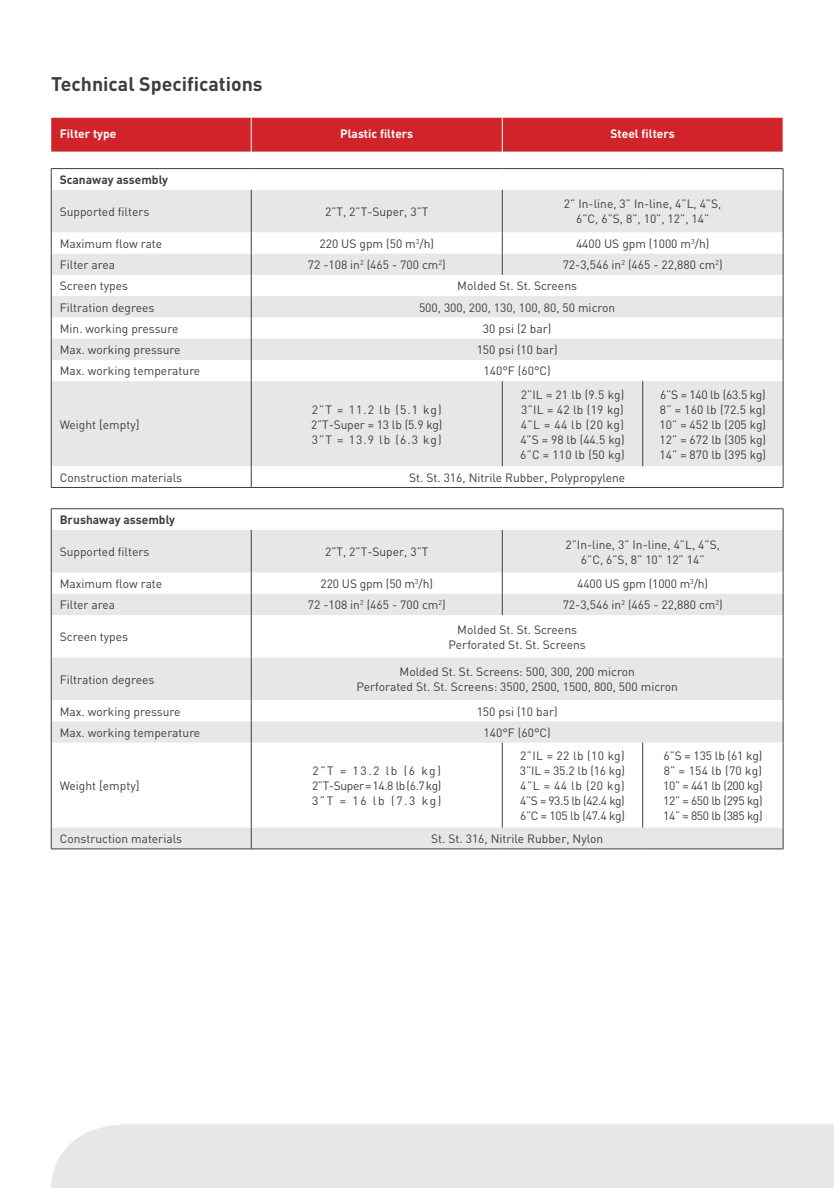
<style>
.page{position:relative;width:834px;height:1188px;background:#fff}
.page>*{position:absolute;margin:0;border:0;box-sizing:border-box;transform-origin:0 0}
.t1{font:700 19.5px "DIN";color:#3e3e3f}
.t2{font:12px/15px "DIN";color:#3e3e3f;text-align:justify}
.t3{font:700 12px "DIN";color:#fff}
.t4{font:700 12px "DIN";color:#3e3e3f}
</style>
<div class="page">
<div style="left:51px;top:1124px;width:782px;height:64px;background:#e6e7e9"></div>
<div style="left:51px;top:118px;width:731px;height:34px;background:#d1232a"></div>
<svg style="left:52px;top:190px;width:730px;height:659px;fill:#e6e7e9"></svg>
<hr style="left:251px;top:118px;width:1px;height:34px;background:#fff">
<hr style="left:502px;top:118px;width:1px;height:34px;background:#fff">
<svg style="left:51px;top:169px;width:1px;height:21px"></svg>
<hr style="left:51px;top:168px;width:200px;height:1px;background:#3e3e3f">
<hr style="left:251px;top:168px;width:251px;height:1px;background:#3e3e3f">
<hr style="left:502px;top:168px;width:140px;height:1px;background:#3e3e3f">
<hr style="left:642px;top:168px;width:141px;height:1px;background:#3e3e3f">
<svg style="left:782px;top:169px;width:1px;height:21px"></svg>
<hr style="left:51px;top:190px;width:1px;height:42px;background:#3e3e3f">
<hr style="left:251px;top:190px;width:1px;height:42px;background:#3e3e3f">
<hr style="left:502px;top:190px;width:1px;height:42px;background:#3e3e3f">
<hr style="left:782px;top:190px;width:1px;height:42px;background:#3e3e3f">
<svg style="left:502px;top:232px;width:1px;height:43px"></svg>
<svg style="left:51px;top:232px;width:1px;height:149px"></svg>
<svg style="left:251px;top:232px;width:1px;height:149px"></svg>
<svg style="left:782px;top:232px;width:1px;height:149px"></svg>
<hr style="left:51px;top:381px;width:1px;height:85px;background:#3e3e3f">
<hr style="left:251px;top:381px;width:1px;height:85px;background:#3e3e3f">
<hr style="left:502px;top:381px;width:1px;height:85px;background:#3e3e3f">
<hr style="left:642px;top:381px;width:1px;height:85px;background:#3e3e3f">
<hr style="left:782px;top:381px;width:1px;height:85px;background:#3e3e3f">
<svg style="left:51px;top:466px;width:1px;height:21px"></svg>
<svg style="left:251px;top:466px;width:1px;height:21px"></svg>
<svg style="left:782px;top:466px;width:1px;height:21px"></svg>
<hr style="left:51px;top:487px;width:200px;height:1px;background:#3e3e3f">
<hr style="left:251px;top:487px;width:251px;height:1px;background:#3e3e3f">
<hr style="left:502px;top:487px;width:140px;height:1px;background:#3e3e3f">
<hr style="left:642px;top:487px;width:141px;height:1px;background:#3e3e3f">
<svg style="left:51px;top:509px;width:1px;height:21px"></svg>
<hr style="left:51px;top:508px;width:200px;height:1px;background:#3e3e3f">
<hr style="left:251px;top:508px;width:251px;height:1px;background:#3e3e3f">
<hr style="left:502px;top:508px;width:140px;height:1px;background:#3e3e3f">
<hr style="left:642px;top:508px;width:141px;height:1px;background:#3e3e3f">
<svg style="left:782px;top:509px;width:1px;height:21px"></svg>
<hr style="left:51px;top:530px;width:1px;height:43px;background:#3e3e3f">
<hr style="left:251px;top:530px;width:1px;height:43px;background:#3e3e3f">
<hr style="left:502px;top:530px;width:1px;height:43px;background:#3e3e3f">
<hr style="left:782px;top:530px;width:1px;height:43px;background:#3e3e3f">
<svg style="left:51px;top:573px;width:1px;height:42px"></svg>
<svg style="left:251px;top:573px;width:1px;height:42px"></svg>
<svg style="left:502px;top:573px;width:1px;height:42px"></svg>
<svg style="left:782px;top:573px;width:1px;height:42px"></svg>
<hr style="left:51px;top:615px;width:1px;height:43px;background:#3e3e3f">
<hr style="left:251px;top:615px;width:1px;height:43px;background:#3e3e3f">
<hr style="left:782px;top:615px;width:1px;height:43px;background:#3e3e3f">
<hr style="left:51px;top:658px;width:1px;height:42px;background:#3e3e3f">
<hr style="left:251px;top:658px;width:1px;height:42px;background:#3e3e3f">
<hr style="left:782px;top:658px;width:1px;height:42px;background:#3e3e3f">
<svg style="left:51px;top:700px;width:1px;height:43px"></svg>
<svg style="left:251px;top:700px;width:1px;height:43px"></svg>
<svg style="left:782px;top:700px;width:1px;height:43px"></svg>
<hr style="left:51px;top:743px;width:1px;height:85px;background:#3e3e3f">
<hr style="left:251px;top:743px;width:1px;height:85px;background:#3e3e3f">
<hr style="left:502px;top:743px;width:1px;height:85px;background:#3e3e3f">
<hr style="left:642px;top:743px;width:1px;height:85px;background:#3e3e3f">
<hr style="left:782px;top:743px;width:1px;height:85px;background:#3e3e3f">
<svg style="left:51px;top:828px;width:1px;height:21px"></svg>
<hr style="left:51px;top:849px;width:200px;height:1px;background:#3e3e3f">
<svg style="left:251px;top:828px;width:1px;height:21px"></svg>
<hr style="left:251px;top:849px;width:251px;height:1px;background:#3e3e3f">
<hr style="left:502px;top:849px;width:140px;height:1px;background:#3e3e3f">
<hr style="left:642px;top:849px;width:141px;height:1px;background:#3e3e3f">
<svg style="left:782px;top:828px;width:1px;height:21px"></svg>
<h1 class="t1" style="left:51px;top:71px;width:213px">Technical Specifications</h1>
<p class="t3" style="left:60px;top:126px;width:58px">Filter type</p>
<p class="t3" style="left:340px;top:126px;width:75px">Plastic filters</p>
<p class="t3" style="left:610px;top:126px;width:66px">Steel filters</p>
<p class="t4" style="left:60px;top:172px;width:110px">Scanaway assembly</p>
<p class="t2" style="left:60px;top:204px;width:91px">Supported filters</p>
<p class="t2" style="left:325px;top:204px;width:105px">2”T, 2”T-Super, 3”T</p>
<p class="t2" style="left:564px;top:196px;width:159px;text-align:center">2” In-line, 3” In-line, 4”L, 4”S,<br>6”C, 6”S, 8”, 10”, 12”, 14”</p>
<p class="t2" style="left:60px;top:236px;width:104px">Maximum flow rate</p>
<p class="t2" style="left:319px;top:236px;width:116px">220 US gpm (50 m<sup>3</sup>/h)</p>
<p class="t2" style="left:576px;top:236px;width:135px">4400 US gpm (1000 m<sup>3</sup>/h)</p>
<p class="t2" style="left:60px;top:257px;width:57px">Filter area</p>
<p class="t2" style="left:308px;top:257px;width:139px">72 -108 in<sup>2</sup> (465 - 700 cm<sup>2</sup>)</p>
<p class="t2" style="left:562px;top:257px;width:161px">72-3,546 in<sup>2</sup> (465 - 22,880 cm<sup>2</sup>)</p>
<p class="t2" style="left:60px;top:278px;width:70px">Screen types</p>
<p class="t2" style="left:457px;top:278px;width:121px">Molded St. St. Screens</p>
<p class="t2" style="left:60px;top:300px;width:96px">Filtration degrees</p>
<p class="t2" style="left:419px;top:300px;width:198px">500, 300, 200, 130, 100, 80, 50 micron</p>
<p class="t2" style="left:60px;top:321px;width:120px">Min. working pressure</p>
<p class="t2" style="left:483px;top:321px;width:70px">30 psi (2 bar)</p>
<p class="t2" style="left:60px;top:342px;width:122px">Max. working pressure</p>
<p class="t2" style="left:476px;top:342px;width:82px">150 psi (10 bar)</p>
<p class="t2" style="left:60px;top:363px;width:142px">Max. working temperature</p>
<p class="t2" style="left:483px;top:363px;width:69px">140°F (60°C)</p>
<p class="t2" style="left:60px;top:417px;width:81px">Weight [empty]</p>
<p class="t2" style="left:311px;top:402px;width:133px">2”T = 11.2 lb (5.1 kg)<br>2”T-Super = 13 lb (5.9 kg)<br>3”T = 13.9 lb (6.3 kg)</p>
<p class="t2" style="left:520px;top:387px;width:106px">2”IL = 21 lb (9.5 kg)<br>3”IL = 42 lb (19 kg)<br>4”L = 44 lb (20 kg)<br>4”S = 98 lb (44.5 kg)<br>6”C = 110 lb (50 kg)</p>
<p class="t2" style="left:659px;top:387px;width:108px">6”S = 140 lb (63.5 kg)<br>8” = 160 lb (72.5 kg)<br>10” = 452 lb (205 kg)<br>12” = 672 lb (305 kg)<br>14” = 870 lb (395 kg)</p>
<p class="t2" style="left:60px;top:470px;width:124px">Construction materials</p>
<p class="t2" style="left:409px;top:470px;width:217px">St. St. 316, Nitrile Rubber, Polypropylene</p>
<p class="t4" style="left:60px;top:512px;width:117px">Brushaway assembly</p>
<p class="t2" style="left:60px;top:544px;width:91px">Supported filters</p>
<p class="t2" style="left:325px;top:544px;width:105px">2”T, 2”T-Super, 3”T</p>
<p class="t2" style="left:565px;top:537px;width:156px;text-align:center">2”In-line, 3” In-line, 4”L, 4”S,<br>6”C, 6”S, 8” 10” 12” 14”</p>
<p class="t2" style="left:60px;top:576px;width:104px">Maximum flow rate</p>
<p class="t2" style="left:320px;top:576px;width:114px">220 US gpm (50 m<sup>3</sup>/h)</p>
<p class="t2" style="left:577px;top:576px;width:132px">4400 US gpm (1000 m<sup>3</sup>/h)</p>
<p class="t2" style="left:60px;top:597px;width:57px">Filter area</p>
<p class="t2" style="left:308px;top:597px;width:139px">72 -108 in<sup>2</sup> (465 - 700 cm<sup>2</sup>)</p>
<p class="t2" style="left:562px;top:597px;width:161px">72-3,546 in<sup>2</sup> (465 - 22,880 cm<sup>2</sup>)</p>
<p class="t2" style="left:60px;top:629px;width:70px">Screen types</p>
<p class="t2" style="left:448px;top:622px;width:139px;text-align:center">Molded St. St. Screens<br>Perforated St. St. Screens</p>
<p class="t2" style="left:60px;top:672px;width:96px">Filtration degrees</p>
<p class="t2" style="left:356px;top:664px;width:323px;text-align:center">Molded St. St. Screens: 500, 300, 200 micron<br>Perforated St. St. Screens: 3500, 2500, 1500, 800, 500 micron</p>
<p class="t2" style="left:60px;top:704px;width:122px">Max. working pressure</p>
<p class="t2" style="left:476px;top:704px;width:82px">150 psi (10 bar)</p>
<p class="t2" style="left:60px;top:725px;width:142px">Max. working temperature</p>
<p class="t2" style="left:483px;top:725px;width:69px">140°F (60°C)</p>
<p class="t2" style="left:60px;top:778px;width:81px">Weight [empty]</p>
<p class="t2" style="left:312px;top:763px;width:131px">2”T = 13.2 lb (6 kg)<br>2”T-Super = 14.8 lb (6.7 kg)<br>3”T = 16 lb (7.3 kg)</p>
<p class="t2" style="left:520px;top:748px;width:106px">2”IL = 22 lb (10 kg)<br>3”IL = 35.2 lb (16 kg)<br>4”L = 44 lb (20 kg)<br>4”S = 93.5 lb (42.4 kg)<br>6”C = 105 lb (47.4 kg)</p>
<p class="t2" style="left:663px;top:748px;width:101px">6”S = 135 lb (61 kg)<br>8” = 154 lb (70 kg)<br>10” = 441 lb (200 kg)<br>12” = 650 lb (295 kg)<br>14” = 850 lb (385 kg)</p>
<p class="t2" style="left:60px;top:831px;width:124px">Construction materials</p>
<p class="t2" style="left:431px;top:831px;width:173px">St. St. 316, Nitrile Rubber, Nylon</p>
</div>
